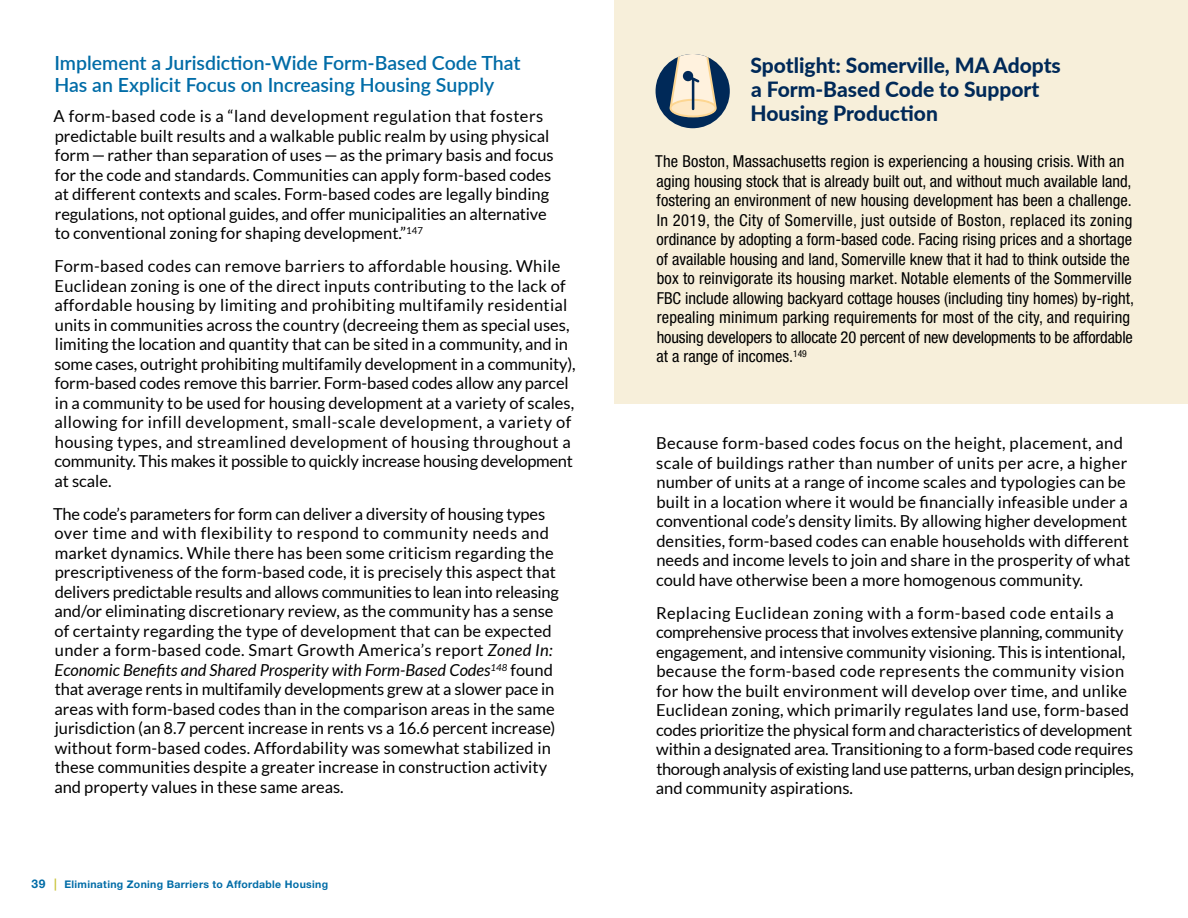
<style>
.page{position:relative;width:1188px;height:918px;background:#fff}
.page>*{position:absolute;margin:0;border:0;box-sizing:border-box;transform-origin:0 0}
.Spotlight_header{font:800 21px/24px "Lato";color:#002958}
.Subhead{font:600 19.5px/22.5px "Lato";color:#006ca7}
.Body_text{font:16.5px/19.5px "Lato";color:#000}
.Sidebar_text{font:condensed 16.5px/19.5px "Helvetica Neue LT Std";letter-spacing:.005em;color:#000}
.t1{font:700 10.5px "Helvetica Neue LT Std";letter-spacing:.03em;color:#006ca7}
.s1{font-style:italic}
.s2{font-size:12px}
.s3{font-size:12px;color:#cbc53f}
</style>
<div class="page">
<div style="left:615px;top:0;width:573px;height:404px;background:#f7efda"></div>
<div style="left:656px;top:54px;width:74px;height:74px;background:#002958;border-radius:50%"></div>
<svg style="left:670px;top:54px;width:47px;height:63px"></svg>
<hr style="left:692px;top:79px;width:2px;height:30px;background:#002958">
<h3 class="Subhead" style="left:54px;top:51px;width:468px">Implement a Jurisdiction-Wide Form-Based Code That<br>Has an Explicit Focus on Increasing Housing Supply</h3>
<p class="Body_text" style="left:53px;top:107px;width:502px">A form-based code is a “land development regulation that fosters predictable built results and a walkable public realm by using physical form—rather than separation of uses—as the primary basis and focus for the code and standards. Communities can apply form-based codes at different contexts and scales. Form-based codes are legally binding regulations, not optional guides, and offer municipalities an alternative to conventional zoning for shaping development.”<sup>147</sup></p>
<p class="Body_text" style="left:54px;top:257px;width:523px">Form-based codes can remove barriers to affordable housing. While Euclidean zoning is one of the direct inputs contributing to the lack of affordable housing by limiting and prohibiting multifamily residential units in communities across the country (decreeing them as special uses, limiting the location and quantity that can be sited in a community, and in some cases, outright prohibiting multifamily development in a community), form-based codes remove this barrier. Form-based codes allow any parcel in a community to be used for housing development at a variety of scales, allowing for infill development, small-scale development, a variety of housing types, and streamlined development of housing throughout a community. This makes it possible to quickly increase housing development at scale.</p>
<p class="Body_text" style="left:53px;top:504px;width:507px">The code’s parameters for form can deliver a diversity of housing types over time and with flexibility to respond to community needs and market dynamics. While there has been some criticism regarding the prescriptiveness of the form-based code, it is precisely this aspect that delivers predictable results and allows communities to lean into releasing and/or eliminating discretionary review, as the community has a sense of certainty regarding the type of development that can be expected under a form-based code. Smart Growth America’s report <span class="s1">Zoned In:<br>Economic Benefits and Shared Prosperity with Form-Based Codes</span><sup>148</sup> found that average rents in multifamily developments grew at a slower pace in areas with form-based codes than in the comparison areas in the same jurisdiction (an 8.7 percent increase in rents vs a 16.6 percent increase) without form-based codes. Affordability was somewhat stabilized in these communities despite a greater increase in construction activity and property values in these same areas.</p>
<p class="t1" style="left:32px;top:878px;width:298px"><span class="s2">39</span> <span class="s3">|</span> Eliminating Zoning Barriers to Affordable Housing</p>
<h2 class="Spotlight_header" style="left:751px;top:52px;width:312px">Spotlight: Somerville, MA Adopts a Form-Based Code to Support<br>Housing Production</h2>
<p class="Sidebar_text" style="left:655px;top:152px;width:480px">The Boston, Massachusetts region is experiencing a housing crisis. With an aging housing stock that is already built out, and without much available land, fostering an environment of new housing development has been a challenge.<br>In 2019, the City of Somerville, just outside of Boston, replaced its zoning ordinance by adopting a form-based code. Facing rising prices and a shortage of available housing and land, Somerville knew that it had to think outside the box to reinvigorate its housing market. Notable elements of the Sommerville FBC include allowing backyard cottage houses (including tiny homes) by-right, repealing minimum parking requirements for most of the city, and requiring housing developers to allocate 20 percent of new developments to be affordable at a range of incomes.<sup>149</sup></p>
<p class="Body_text" style="left:656px;top:434px;width:476px">Because form-based codes focus on the height, placement, and scale of buildings rather than number of units per acre, a higher number of units at a range of income scales and typologies can be built in a location where it would be financially infeasible under a conventional code’s density limits. By allowing higher development densities, form-based codes can enable households with different needs and income levels to join and share in the prosperity of what could have otherwise been a more homogenous community.</p>
<p class="Body_text" style="left:656px;top:603px;width:480px">Replacing Euclidean zoning with a form-based code entails a comprehensive process that involves extensive planning, community engagement, and intensive community visioning. This is intentional, because the form-based code represents the community vision for how the built environment will develop over time, and unlike Euclidean zoning, which primarily regulates land use, form-based codes prioritize the physical form and characteristics of development within a designated area. Transitioning to a form-based code requires thorough analysis of existing land use patterns, urban design principles, and community aspirations.</p>
</div>
